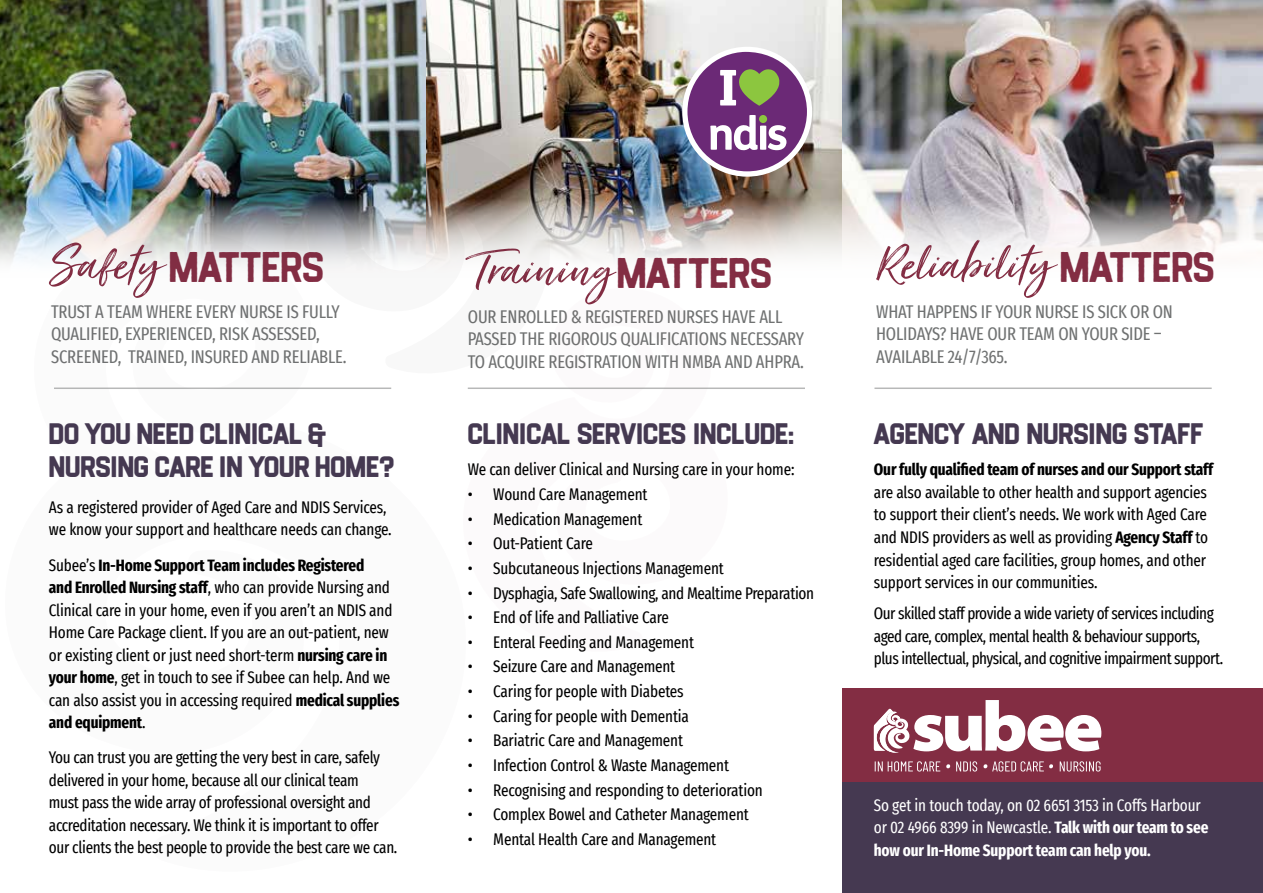
<style>
.page{position:relative;width:1263px;height:893px;background:#fff}
.page>*{position:absolute;margin:0;border:0;box-sizing:border-box;transform-origin:0 0}
.t1{font:58.5px "Just Lovely Slanted Wide";color:#832d43}
.t2{font:42px "Flintstock Rough";color:#832d43}
.t3{font:28.5px/33px "Flintstock Round";color:#453951}
.t4{font:extra-condensed 18px/22.5px "Fira Sans";letter-spacing:-.01em;color:#707272}
.t5{font:extra-condensed 16.5px/22.5px "Fira Sans";letter-spacing:-.01em;color:#000}
.t6{font:extra-condensed 16.5px/22.5px "Fira Sans";letter-spacing:-.03em;color:#000}
.t7{font:extra-condensed 16.5px/22.5px "Fira Sans";letter-spacing:-.01em;color:#fff}
.t8{font:700 extra-condensed 16.5px "Fira Sans";letter-spacing:-.01em;color:#000}
.s1{font-family:"Just Lovely Slanted Wide";font-size:58.5px}
.s2{font-weight:700}
.s3{font-family:"Flintstock Rough";font-size:42px}
</style>
<div class="page">
<div style="left:842px;top:688px;width:421px;height:205px;background:#832d43"></div>
<div style="left:842px;top:782px;width:421px;height:111px;background:#453951"></div>
<img style="left:0;top:0;width:1263px;height:189px">
<img style="left:0;top:189px;width:1263px;height:73px">
<svg style="left:5px;top:232px;width:387px;height:157px"></svg>
<img style="left:307px;top:37px;width:243px;height:336px">
<svg style="left:463px;top:288px;width:87px;height:101px"></svg>
<div style="left:682px;top:47px;width:130px;height:130px;background:#fff;border-radius:50%"></div>
<svg style="left:687px;top:52px;width:120px;height:120px"></svg>
<hr style="left:54px;top:387px;width:337px;height:2px;background:#707272">
<hr style="left:468px;top:387px;width:337px;height:2px;background:#707272">
<hr style="left:874px;top:387px;width:338px;height:2px;background:#707272">
<svg style="left:874px;top:700px;width:227px;height:53px"></svg>
<svg style="left:875px;top:761px;width:65px;height:10px"></svg>
<svg style="left:956px;top:761px;width:21px;height:10px"></svg>
<svg style="left:1060px;top:761px;width:40px;height:10px"></svg>
<svg style="left:946px;top:764px;width:4px;height:4px"></svg>
<svg style="left:983px;top:761px;width:70px;height:10px"></svg>
<h2 class="t2" style="left:51px;top:237px;width:274px"><span class="s1">Safety</span> MATTERS</h2>
<p class="t4" style="left:51px;top:300px;width:297px">TRUST A TEAM WHERE EVERY NURSE IS FULLY<br>QUALIFIED, EXPERIENCED, RISK ASSESSED,<br>SCREENED, TRAINED, INSURED AND RELIABLE.</p>
<h3 class="t3" style="left:49px;top:418px;width:347px">DO YOU NEED CLINICAL &amp;<br>NURSING CARE IN YOUR HOME?</h3>
<p class="t5" style="left:49px;top:495px;width:344px">As a registered provider of Aged Care and NDIS Services, we know your support and healthcare needs can change.</p>
<p class="t5" style="left:49px;top:553px;width:352px">Subee’s <span class="s2">In-Home Support Team includes Registered<br>and Enrolled Nursing staff</span>, who can provide Nursing and Clinical care in your home, even if you aren’t an NDIS and Home Care Package client. If you are an out-patient, new or existing client or just need short-term <span class="s2">nursing care in your home</span>, get in touch to see if Subee can help. And we can also assist you in accessing required <span class="s2">medical supplies and equipment</span>.</p>
<p class="t5" style="left:49px;top:746px;width:350px">You can trust you are getting the very best in care, safely delivered in your home, because all our clinical team<br>must pass the wide array of professional oversight and accreditation necessary. We think it is important to offer our clients the best people to provide the best care we can.</p>
<h1 class="t1" style="left:468px;top:234px;width:305px">Training<span class="s3">MATTERS</span></h1>
<p class="t4" style="left:468px;top:305px;width:338px">OUR ENROLLED &amp; REGISTERED NURSES HAVE ALL<br>PASSED THE RIGOROUS QUALIFICATIONS NECESSARY<br>TO ACQUIRE REGISTRATION WITH NMBA AND AHPRA.</p>
<h3 class="t3" style="left:468px;top:418px;width:328px">CLINICAL SERVICES INCLUDE:</h3>
<p class="t5" style="left:468px;top:458px;width:328px">We can deliver Clinical and Nursing care in your home:</p>
<p class="t5" style="left:468px;top:483px;width:181px">• Wound Care Management</p>
<p class="t5" style="left:468px;top:507px;width:176px">• Medication Management</p>
<p class="t5" style="left:468px;top:532px;width:127px">• Out-Patient Care</p>
<p class="t5" style="left:468px;top:556px;width:258px">• Subcutaneous Injections Management</p>
<p class="t5" style="left:468px;top:581px;width:348px">• Dysphagia, Safe Swallowing, and Mealtime Preparation</p>
<p class="t5" style="left:468px;top:606px;width:203px">• End of life and Palliative Care</p>
<p class="t5" style="left:468px;top:630px;width:228px">• Enteral Feeding and Management</p>
<p class="t5" style="left:468px;top:655px;width:209px">• Seizure Care and Management</p>
<p class="t5" style="left:468px;top:680px;width:217px">• Caring for people with Diabetes</p>
<p class="t5" style="left:468px;top:704px;width:223px">• Caring for people with Dementia</p>
<p class="t5" style="left:468px;top:729px;width:217px">• Bariatric Care and Management</p>
<p class="t5" style="left:468px;top:753px;width:263px">• Infection Control &amp; Waste Management</p>
<p class="t5" style="left:468px;top:778px;width:297px">• Recognising and responding to deterioration</p>
<p class="t5" style="left:468px;top:803px;width:283px">• Complex Bowel and Catheter Management</p>
<p class="t5" style="left:468px;top:827px;width:250px">• Mental Health Care and Management</p>
<h1 class="t1" style="left:876px;top:229px;width:340px">Reliability <span class="s3">MATTERS</span></h1>
<p class="t4" style="left:876px;top:300px;width:298px">WHAT HAPPENS IF YOUR NURSE IS SICK OR ON<br>HOLIDAYS? HAVE OUR TEAM ON YOUR SIDE –<br>AVAILABLE 24/7/365.</p>
<h3 class="t3" style="left:874px;top:418px;width:331px">AGENCY AND NURSING STAFF</h3>
<p class="t8" style="left:874px;top:456px;width:341px">Our fully qualified team of nurses and our Support staff</p>
<p class="t5" style="left:874px;top:481px;width:336px">are also available to other health and support agencies to support their client’s needs. We work with Aged Care and NDIS providers as well as providing <span class="s2">Agency Staff</span> to residential aged care facilities, group homes, and other support services in our communities.</p>
<p class="t6" style="left:874px;top:602px;width:351px">Our skilled staff provide a wide variety of services including aged care, complex, mental health &amp; behaviour supports, plus intellectual, physical, and cognitive impairment support.</p>
<p class="t7" style="left:874px;top:793px;width:336px">So get in touch today, on 02 6651 3153 in Coffs Harbour or 02 4966 8399 in Newcastle. <span class="s2">Talk with our team to see how our In-Home Support team can help you.</span></p>
</div>
